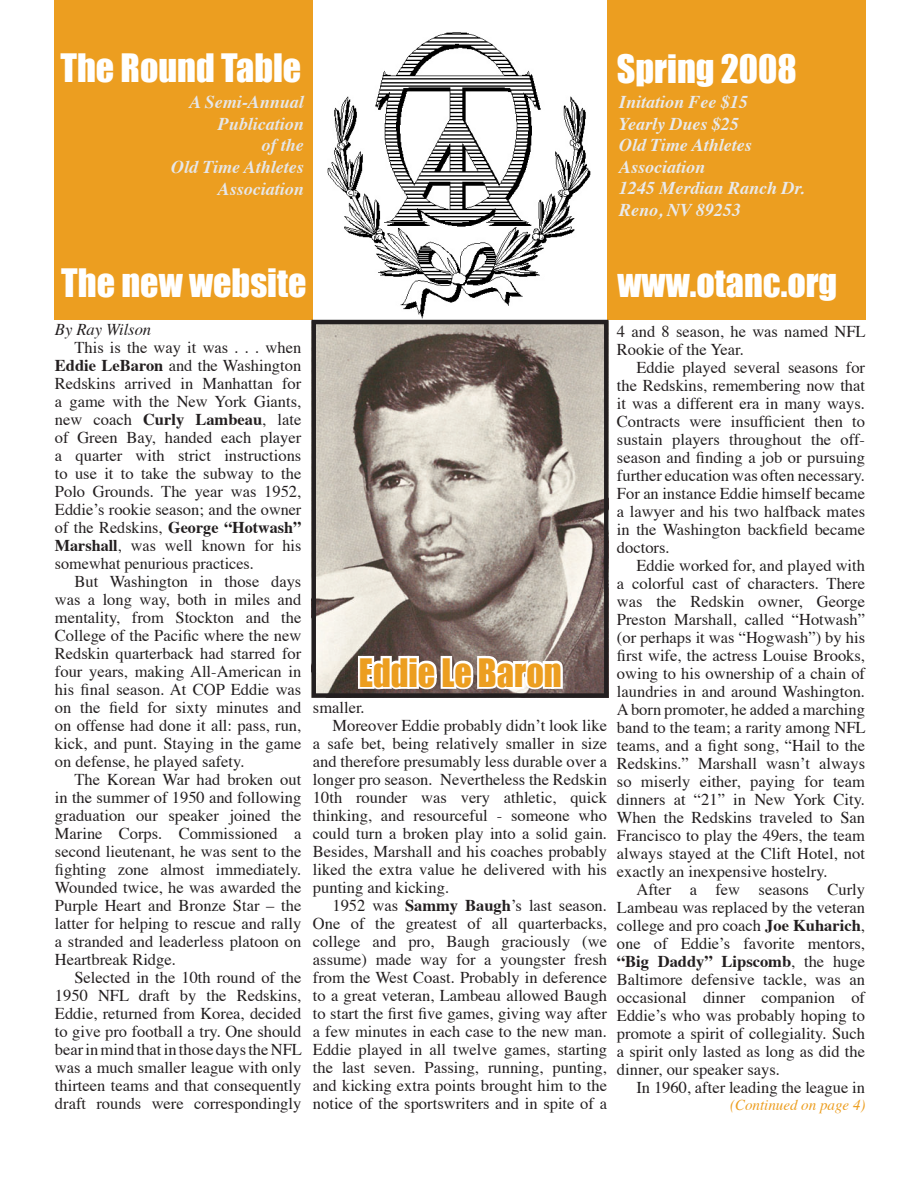
<style>
.page{position:relative;width:920px;height:1190px;background:#fff}
.page>*{position:absolute;margin:0;border:0;box-sizing:border-box;transform-origin:0 0}
.t1{font:36px "Impact";color:#fff}
.t2{font:36px "Impact";color:#ec9e20;scale:.95 1}
.t3{font:italic 700 18px/21.6px "Times";color:#e9eaeb}
.t4{font:italic 700 18px/21.6px "Times";color:#e6e7e9;text-align:right}
.t5{font:16.5px/18px "Times";color:#231f20;text-align:justify}
.t6{font:italic 16.5px "Times";color:#231f20}
.t7{font:italic 15px "Times";color:#ec9e20}
.s1{font-weight:700}
</style>
<div class="page">
<img style="left:317px;top:326px;width:285px;height:366px">
<div style="left:607px;top:0;width:258px;height:320px;background:#ec9e20"></div>
<div style="left:55px;top:0;width:258px;height:320px;background:#ec9e20"></div>
<div style="left:311px;top:320px;width:297px;height:378px;border:5px solid #231f20"></div>
<svg style="left:356px;top:653px;width:209px;height:40px"></svg>
<img style="left:328px;top:32px;width:262px;height:287px">
<h1 class="t1" style="left:60px;top:46px;width:242px">The Round Table</h1>
<p class="t4" style="left:171px;top:90px;width:134px">A Semi-Annual<br>Publication<br>of the<br>Old Time Athletes<br>Association</p>
<p class="t3" style="left:619px;top:90px;width:188px">Initation Fee $15<br>Yearly Dues $25<br>Old Time Athletes<br>Association<br>1245 Merdian Ranch Dr.<br>Reno, NV 89253</p>
<h1 class="t1" style="left:617px;top:46px;width:181px">Spring 2008</h1>
<h1 class="t1" style="left:61px;top:260px;width:247px">The new website</h1>
<h1 class="t1" style="left:617px;top:260px;width:221px">www.otanc.org</h1>
<p class="t6" style="left:55px;top:315px;width:98px">By Ray Wilson</p>
<p class="t5" style="left:55px;top:337px;width:248px;text-indent:20px">This is the way it was . . . when <span class="s1">Eddie LeBaron</span> and the Washington Redskins arrived in Manhattan for a game with the New York Giants, new coach <span class="s1">Curly Lambeau</span>, late of Green Bay, handed each player a quarter with strict instructions to use it to take the subway to the Polo Grounds. The year was 1952, Eddie’s rookie season; and the owner of the Redskins, <span class="s1">George “Hotwash” Marshall</span>, was well known for his somewhat penurious practices.</p>
<p class="t5" style="left:55px;top:571px;width:248px;text-indent:20px">But Washington in those days was a long way, both in miles and mentality, from Stockton and the College of the Pacific where the new Redskin quarterback had starred for four years, making All-American in his final season. At COP Eddie was on the field for sixty minutes and on offense had done it all: pass, run, kick, and punt. Staying in the game on defense, he played safety.</p>
<p class="t5" style="left:55px;top:769px;width:248px;text-indent:20px">The Korean War had broken out in the summer of 1950 and following graduation our speaker joined the Marine Corps. Commissioned a second lieutenant, he was sent to the fighting zone almost immediately.<br>Wounded twice, he was awarded the Purple Heart and Bronze Star – the latter for helping to rescue and rally a stranded and leaderless platoon on Heartbreak Ridge.</p>
<p class="t5" style="left:55px;top:967px;width:248px;text-indent:20px">Selected in the 10th round of the 1950 NFL draft by the Redskins, Eddie, returned from Korea, decided to give pro football a try. One should bear in mind that in those days the NFL was a much smaller league with only thirteen teams and that consequently draft rounds were correspondingly</p>
<p class="t5" style="left:617px;top:321px;width:250px">4 and 8 season, he was named NFL<br>Rookie of the Year.</p>
<p class="t5" style="left:617px;top:357px;width:250px;text-indent:20px">Eddie played several seasons for the Redskins, remembering now that it was a different era in many ways.<br>Contracts were insufficient then to sustain players throughout the off&shy;season and finding a job or pursuing further education was often necessary.<br>For an instance Eddie himself became a lawyer and his two halfback mates in the Washington backfield became doctors.</p>
<p class="t5" style="left:617px;top:555px;width:250px;text-indent:20px">Eddie worked for, and played with a colorful cast of characters. There was the Redskin owner, George Preston Marshall, called “Hotwash” (or perhaps it was “Hogwash”) by his first wife, the actress Louise Brooks, owing to his ownership of a chain of laundries in and around Washington.<br>A born promoter, he added a marching band to the team; a rarity among NFL teams, and a fight song, “Hail to the Redskins.” Marshall wasn’t always so miserly either, paying for team dinners at “21” in New York City.<br>When the Redskins traveled to San Francisco to play the 49ers, the team always stayed at the Clift Hotel, not exactly an inexpensive hostelry.</p>
<p class="t5" style="left:617px;top:879px;width:250px;text-indent:20px">After a few seasons Curly Lambeau was replaced by the veteran college and pro coach <span class="s1">Joe Kuharich</span>, one of Eddie’s favorite mentors, <span class="s1">“Big Daddy” Lipscomb</span>, the huge Baltimore defensive tackle, was an occasional dinner companion of Eddie’s who was probably hoping to promote a spirit of collegiality. Such a spirit only lasted as long as did the dinner, our speaker says.</p>
<p class="t5" style="left:636px;top:1077px;width:230px">In 1960, after leading the league in</p>
<h1 class="t2" style="left:359px;top:650px;width:215px">Eddie Le Baron</h1>
<p class="t5" style="left:313px;top:697px;width:53px">smaller.</p>
<p class="t5" style="left:332px;top:715px;width:276px">Moreover Eddie probably didn’t look like</p>
<p class="t5" style="left:313px;top:733px;width:296px">a safe bet, being relatively smaller in size</p>
<p class="t5" style="left:313px;top:751px;width:296px">and therefore presumably less durable over a</p>
<p class="t5" style="left:313px;top:769px;width:296px">longer pro season. Nevertheless the Redskin</p>
<p class="t5" style="left:313px;top:787px;width:296px">10th rounder was very athletic, quick</p>
<p class="t5" style="left:313px;top:805px;width:295px">thinking, and resourceful - someone who</p>
<p class="t5" style="left:313px;top:823px;width:296px">could turn a broken play into a solid gain.</p>
<p class="t5" style="left:313px;top:841px;width:295px">Besides, Marshall and his coaches probably</p>
<p class="t5" style="left:313px;top:859px;width:296px">liked the extra value he delivered with his</p>
<p class="t5" style="left:313px;top:877px;width:138px">punting and kicking.</p>
<p class="t5" style="left:332px;top:895px;width:276px">1952 was <span class="s1">Sammy Baugh</span>’s last season.</p>
<p class="t5" style="left:313px;top:913px;width:296px">One of the greatest of all quarterbacks,</p>
<p class="t5" style="left:313px;top:931px;width:296px">college and pro, Baugh graciously (we</p>
<p class="t5" style="left:313px;top:949px;width:296px">assume) made way for a youngster fresh</p>
<p class="t5" style="left:313px;top:967px;width:295px">from the West Coast. Probably in deference</p>
<p class="t5" style="left:313px;top:985px;width:296px">to a great veteran, Lambeau allowed Baugh</p>
<p class="t5" style="left:313px;top:1003px;width:296px">to start the first five games, giving way after</p>
<p class="t5" style="left:313px;top:1021px;width:295px">a few minutes in each case to the new man.</p>
<p class="t5" style="left:313px;top:1039px;width:296px">Eddie played in all twelve games, starting</p>
<p class="t5" style="left:313px;top:1057px;width:295px">the last seven. Passing, running, punting,</p>
<p class="t5" style="left:313px;top:1075px;width:295px">and kicking extra points brought him to the</p>
<p class="t5" style="left:313px;top:1093px;width:296px">notice of the sportswriters and in spite of a</p>
<p class="t7" style="left:730px;top:1091px;width:137px">(Continued on page 4)</p>
</div>
